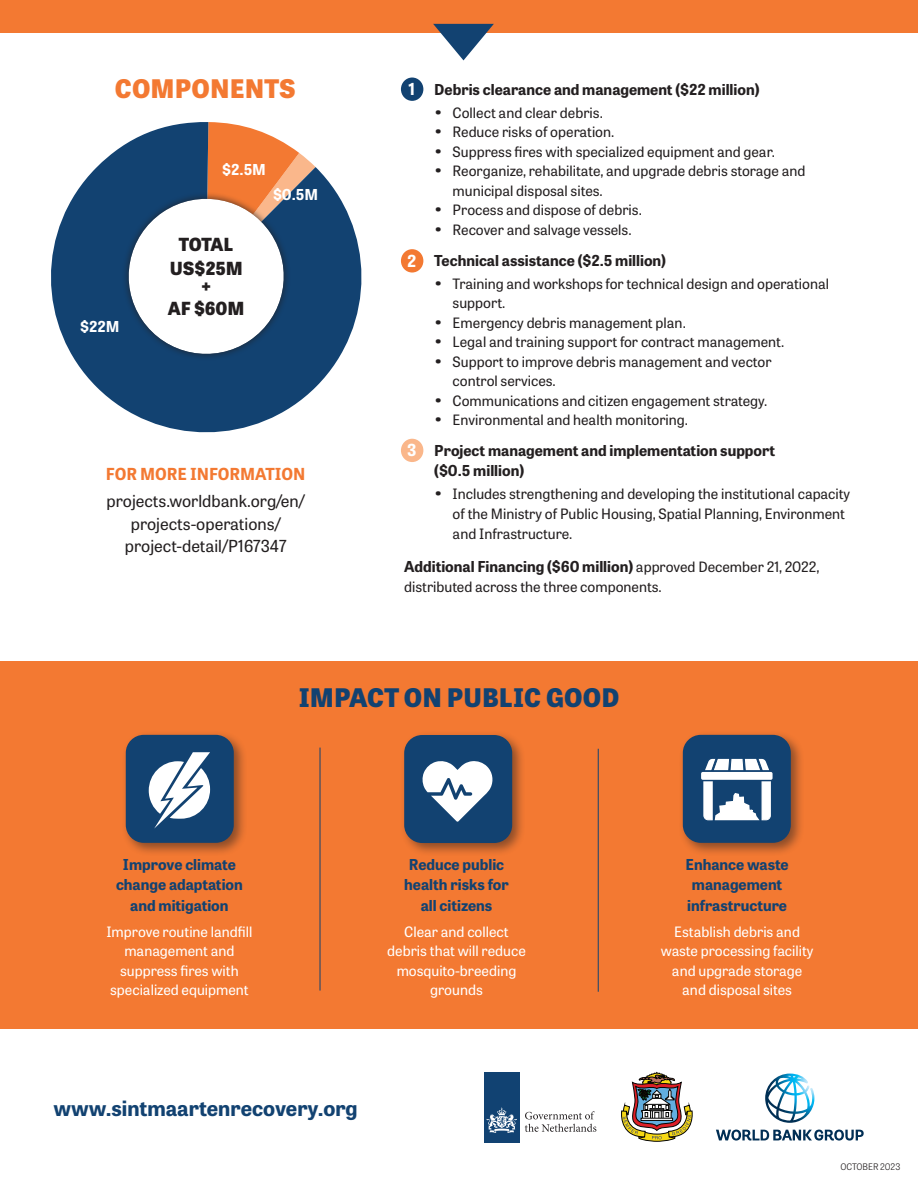
<style>
.page{position:relative;width:918px;height:1188px;background:#fff}
.page>*{position:absolute;margin:0;border:0;box-sizing:border-box;transform-origin:0 0}
.Sections{font:800 25.5px "Tablet Gothic";letter-spacing:.005em;color:#124271}
.Sections-2{font:800 25.5px "Tablet Gothic";letter-spacing:.005em;color:#f37932}
.Component_title{font:700 21px "Tablet Gothic";color:#124271}
.Body{font:800 21px "Tablet Gothic";color:#231f20}
.Body-2{font:800 18px "Tablet Gothic";color:#231f20}
.Body-3{font:16.5px/22.5px "Tablet Gothic";color:#231f20;text-align:center}
.Body-4{font:700 16.5px "Tablet Gothic";color:#f37932}
.Body-5{font:700 16.5px "Tablet Gothic";color:#fff}
.Component_title-2{font:700 15px/20.2px "Tablet Gothic";color:#231f20}
.Component_title-3{font:700 15px/20.2px "Tablet Gothic";color:#124271;text-align:center}
.Body-6{font:700 15px "Tablet Gothic";color:#231f20}
.Body-7{font:700 15px "Tablet Gothic";color:#fff}
.Body-8{font:14.25px/19.5px "Tablet Gothic";color:#231f20}
.Body-9{font:14.25px/19.5px "Tablet Gothic";color:#fff;text-align:center}
.t1{font:300 9px "Tablet Gothic";color:#231f20}
.s1{font-weight:800;font-size:16.5px}
.s2{font-weight:400;font-size:14.25px}
</style>
<div class="page">
<svg style="left:51px;top:149px;width:311px;height:284px;fill:#124271"></svg>
<div style="left:0;top:662px;width:918px;height:367px;background:#f37932"></div>
<svg style="left:118px;top:122px;width:198px;height:243px"></svg>
<svg style="left:95px;top:166px;width:220px;height:220px;fill:#144271"></svg>
<div style="left:401px;top:78px;width:22px;height:23px;background:#124271;border-radius:50%"></div>
<div style="left:401px;top:249px;width:22px;height:24px;background:#f37932;border-radius:50%"></div>
<div style="left:401px;top:439px;width:22px;height:23px;background:#fab78b;border-radius:50%"></div>
<div style="left:400px;top:731px;width:126px;height:126px;background:#231f20;opacity:.5"></div>
<div style="left:404px;top:735px;width:108px;height:108px;background:#124271;border-radius:18px"></div>
<div style="left:121px;top:730px;width:127px;height:127px;background:#231f20;opacity:.5"></div>
<div style="left:126px;top:735px;width:108px;height:108px;background:#124271;border-radius:18px"></div>
<hr style="left:320px;top:748px;width:1px;height:243px;background:#124271">
<hr style="left:598px;top:749px;width:1px;height:243px;background:#124271">
<div style="left:0;top:0;width:918px;height:33px;background:#f37932"></div>
<svg style="left:433px;top:24px;width:61px;height:36px"></svg>
<svg style="left:765px;top:1074px;width:49px;height:49px"></svg>
<svg style="left:716px;top:1130px;width:148px;height:11px"></svg>
<div style="left:484px;top:1072px;width:35px;height:71px;background:#114272"></div>
<svg style="left:487px;top:1107px;width:30px;height:26px"></svg>
<svg style="left:621px;top:1072px;width:72px;height:69px"></svg>
<svg style="left:525px;top:1111px;width:71px;height:21px"></svg>
<svg style="left:422px;top:761px;width:71px;height:61px"></svg>
<div style="left:678px;top:730px;width:127px;height:127px;background:#231f20;opacity:.5"></div>
<div style="left:683px;top:735px;width:108px;height:108px;background:#124271;border-radius:18px"></div>
<svg style="left:703px;top:758px;width:68px;height:63px"></svg>
<div style="left:700px;top:771px;width:73px;height:10px;background:#fff;border-radius:2px"></div>
<div style="left:700px;top:770px;width:74px;height:11px;border:1px solid #124271;border-radius:2px"></div>
<svg style="left:149px;top:752px;width:61px;height:77px"></svg>
<p class="Sections-2" style="left:115px;top:70px;width:182px">COMPONENTS</p>
<p class="Body-7" style="left:80px;top:316px;width:41px">$22M</p>
<p class="Body-7" style="left:222px;top:159px;width:45px">$2.5M</p>
<p class="Body-7" style="left:273px;top:184px;width:47px">$0.5M</p>
<p class="Body-2" style="left:179px;top:231px;width:56px">TOTAL</p>
<p class="Body-2" style="left:170px;top:255px;width:75px">US$25M</p>
<p class="Body" style="left:200px;top:271px;width:14px">+</p>
<p class="Body-2" style="left:168px;top:295px;width:78px">AF $60M</p>
<p class="Body-4" style="left:106px;top:462px;width:201px">FOR MORE INFORMATION</p>
<p class="Body-3" style="left:107px;top:489px;width:200px">projects.worldbank.org/en/ projects-operations/</p>
<p class="Body-3" style="left:125px;top:534px;width:163px">project-detail/P167347</p>
<p class="Body-5" style="left:408px;top:78px;width:8px">1</p>
<p class="Body-5" style="left:407px;top:249px;width:11px">2</p>
<p class="Body-5" style="left:407px;top:439px;width:11px">3</p>
<p class="Component_title-2" style="left:434px;top:78px;width:327px">Debris clearance and management ($22 million)</p>
<p class="Body-8" style="left:434px;top:102px;width:170px"><span class="s1">•</span> Collect and clear debris.</p>
<p class="Body-8" style="left:434px;top:121px;width:182px"><span class="s1">•</span> Reduce risks of operation.</p>
<p class="Body-8" style="left:434px;top:141px;width:342px"><span class="s1">•</span> Suppress fires with specialized equipment and gear.</p>
<p class="Body-8" style="left:453px;top:160px;width:354px;text-indent:-18px"><span class="s1">•</span> Reorganize, rehabilitate, and upgrade debris storage and municipal disposal sites.</p>
<p class="Body-8" style="left:434px;top:199px;width:209px"><span class="s1">•</span> Process and dispose of debris.</p>
<p class="Body-8" style="left:434px;top:219px;width:199px"><span class="s1">•</span> Recover and salvage vessels.</p>
<p class="Component_title-2" style="left:434px;top:249px;width:233px">Technical assistance ($2.5 million)</p>
<p class="Body-8" style="left:453px;top:273px;width:378px;text-indent:-18px"><span class="s1">•</span> Training and workshops for technical design and operational support.</p>
<p class="Body-8" style="left:434px;top:312px;width:253px"><span class="s1">•</span> Emergency debris management plan.</p>
<p class="Body-8" style="left:434px;top:332px;width:351px"><span class="s1">•</span> Legal and training support for contract management.</p>
<p class="Body-8" style="left:453px;top:351px;width:321px;text-indent:-18px"><span class="s1">•</span> Support to improve debris management and vector control services.</p>
<p class="Body-8" style="left:434px;top:390px;width:335px"><span class="s1">•</span> Communications and citizen engagement strategy.</p>
<p class="Body-8" style="left:434px;top:410px;width:255px"><span class="s1">•</span> Environmental and health monitoring.</p>
<p class="Component_title-2" style="left:434px;top:440px;width:342px">Project management and implementation support ($0.5 million)</p>
<p class="Body-8" style="left:453px;top:484px;width:399px;text-indent:-18px"><span class="s1">•</span> Includes strengthening and developing the institutional capacity of the Ministry of Public Housing, Spatial Planning, Environment and Infrastructure.</p>
<p class="Body-6" style="left:404px;top:556px;width:417px">Additional Financing ($60 million) <span class="s2">approved December 21, 2022,</span></p>
<p class="Body-8" style="left:404px;top:576px;width:259px">distributed across the three components.</p>
<p class="Sections" style="left:299px;top:679px;width:322px">IMPACT ON PUBLIC GOOD</p>
<p class="Component_title-3" style="left:116px;top:854px;width:128px">Improve climate change adaptation and mitigation</p>
<p class="Body-9" style="left:106px;top:921px;width:147px">Improve routine landfill management and suppress fires with specialized equipment</p>
<p class="Component_title-3" style="left:404px;top:854px;width:106px">Reduce public health risks for all citizens</p>
<p class="Body-9" style="left:387px;top:921px;width:140px">Clear and collect debris that will reduce mosquito-breeding grounds</p>
<p class="Component_title" style="left:54px;top:1094px;width:306px">www.sintmaartenrecovery.org</p>
<p class="Component_title-3" style="left:685px;top:854px;width:105px">Enhance waste management infrastructure</p>
<p class="Body-9" style="left:661px;top:921px;width:154px">Establish debris and waste processing facility and upgrade storage and disposal sites</p>
<p class="t1" style="left:840px;top:1161px;width:61px">OCTOBER 2023</p>
</div>
